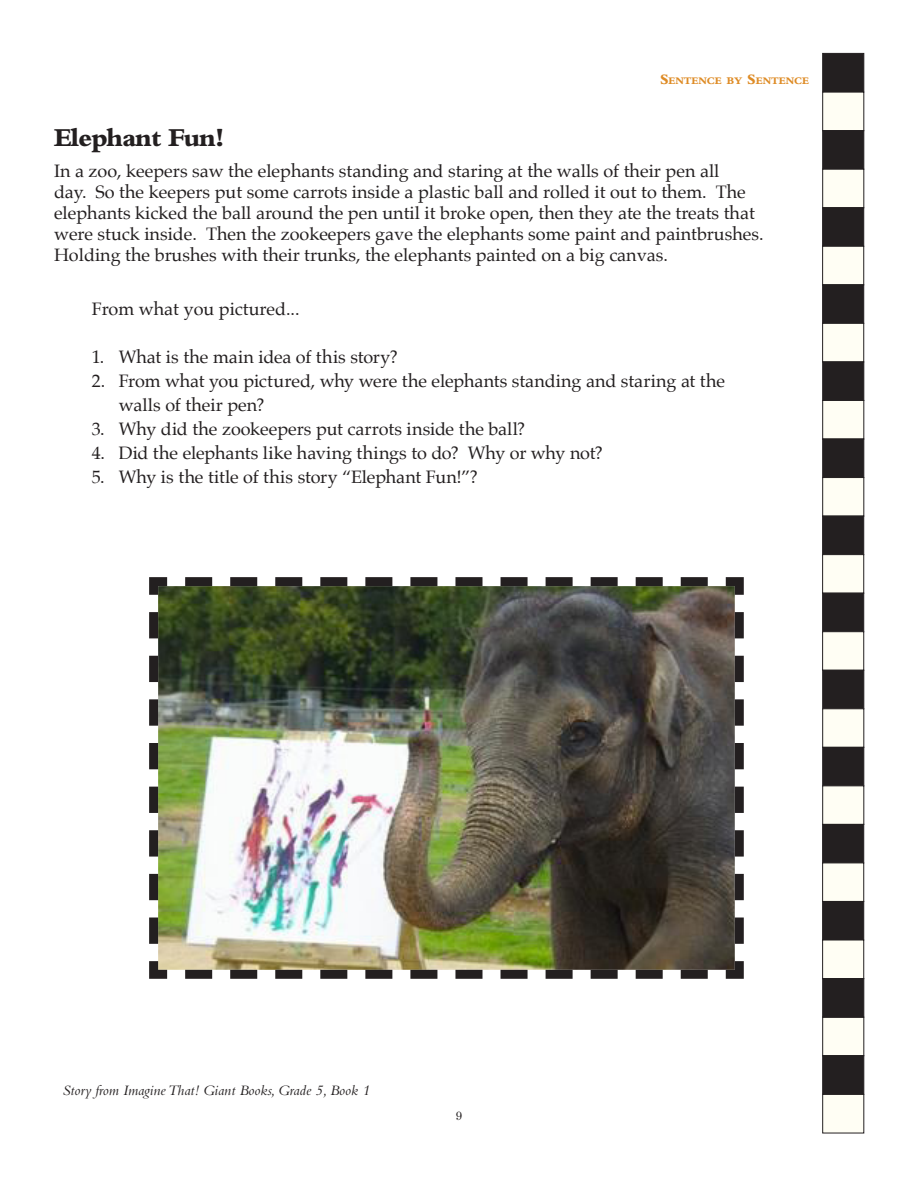
<style>
.page{position:relative;width:918px;height:1188px;background:#fff}
.page>*{position:absolute;margin:0;border:0;box-sizing:border-box;transform-origin:0 0}
.t1{font:800 27px "Bembo";letter-spacing:-.04em;color:#231f20}
.t2{font:18px/21px "Palatino";color:#231f20}
.t3{font:italic 15px "Bembo";color:#231f20}
.t4{font:12px "Century Std";color:#231f20}
.t5{font:800 10.5px "Bembo";color:#de8b25}
.s1{font-size:15px}
</style>
<div class="page">
<div style="left:823px;top:1017px;width:41px;height:39px;background:#fffef4;border:1px solid #231f20"></div>
<div style="left:823px;top:1055px;width:41px;height:39px;background:#231f20;border:1px solid #231f20"></div>
<div style="left:823px;top:1094px;width:41px;height:39px;background:#fffef4"></div>
<div style="left:823px;top:53px;width:41px;height:39px;background:#231f20;border:1px solid #231f20"></div>
<div style="left:823px;top:92px;width:41px;height:39px;background:#fffef4"></div>
<div style="left:823px;top:130px;width:41px;height:39px;background:#231f20;border:1px solid #231f20"></div>
<div style="left:823px;top:169px;width:41px;height:39px;background:#fffef4"></div>
<div style="left:822px;top:207px;width:42px;height:39px;background:#231f20;border:1px solid #231f20"></div>
<div style="left:822px;top:246px;width:42px;height:39px;background:#fffef4;border:1px solid #231f20"></div>
<div style="left:822px;top:285px;width:42px;height:39px;background:#231f20;border:1px solid #231f20"></div>
<div style="left:822px;top:323px;width:42px;height:39px;background:#fffef4;border:1px solid #231f20"></div>
<div style="left:823px;top:362px;width:41px;height:39px;background:#231f20;border:1px solid #231f20"></div>
<div style="left:823px;top:400px;width:41px;height:39px;background:#fffef4;border:1px solid #231f20"></div>
<div style="left:823px;top:439px;width:41px;height:39px;background:#231f20;border:1px solid #231f20"></div>
<div style="left:823px;top:477px;width:41px;height:39px;background:#fffef4"></div>
<div style="left:822px;top:516px;width:42px;height:39px;background:#231f20;border:1px solid #231f20"></div>
<div style="left:822px;top:554px;width:42px;height:39px;background:#fffef4;border:1px solid #231f20"></div>
<div style="left:822px;top:593px;width:42px;height:39px;background:#231f20;border:1px solid #231f20"></div>
<div style="left:822px;top:632px;width:42px;height:38px;background:#fffef4;border:1px solid #231f20"></div>
<div style="left:823px;top:670px;width:41px;height:39px;background:#231f20;border:1px solid #231f20"></div>
<div style="left:823px;top:709px;width:41px;height:39px;background:#fffef4"></div>
<div style="left:823px;top:747px;width:41px;height:39px;background:#231f20;border:1px solid #231f20"></div>
<div style="left:823px;top:786px;width:41px;height:39px;background:#fffef4"></div>
<div style="left:822px;top:824px;width:42px;height:39px;background:#231f20;border:1px solid #231f20"></div>
<div style="left:822px;top:863px;width:42px;height:39px;background:#fffef4;border:1px solid #231f20"></div>
<div style="left:822px;top:901px;width:42px;height:39px;background:#231f20;border:1px solid #231f20"></div>
<div style="left:822px;top:940px;width:42px;height:39px;background:#fffef4;border:1px solid #231f20"></div>
<div style="left:823px;top:978px;width:41px;height:39px;background:#231f20;border:1px solid #231f20"></div>
<img style="left:149px;top:577px;width:595px;height:402px">
<p class="t5" style="left:660px;top:75px;width:151px"><span class="s1">S</span>ENTENCE BY <span class="s1">S</span>ENTENCE</p>
<h1 class="t1" style="left:54px;top:122px;width:172px">Elephant Fun!</h1>
<p class="t2" style="left:54px;top:161px;width:711px">In a zoo, keepers saw the elephants standing and staring at the walls of their pen all<br>day. So the keepers put some carrots inside a plastic ball and rolled it out to them. The elephants kicked the ball around the pen until it broke open, then they ate the treats that were stuck inside. Then the zookeepers gave the elephants some paint and paintbrushes.<br>Holding the brushes with their trunks, the elephants painted on a big canvas.</p>
<p class="t2" style="left:92px;top:299px;width:209px">From what you pictured...</p>
<p class="t2" style="left:92px;top:347px;width:307px">1. What is the main idea of this story?</p>
<p class="t2" style="left:119px;top:369px;width:608px;line-height:24px;text-indent:-27px">2. From what you pictured, why were the elephants standing and staring at the walls of their pen?</p>
<p class="t2" style="left:92px;top:419px;width:435px">3. Why did the zookeepers put carrots inside the ball?</p>
<p class="t2" style="left:92px;top:443px;width:513px">4. Did the elephants like having things to do? Why or why not?</p>
<p class="t2" style="left:92px;top:467px;width:387px">5. Why is the title of this story “Elephant Fun!”?</p>
<p class="t3" style="left:63px;top:1081px;width:309px">Story from Imagine That! Giant Books, Grade 5, Book 1</p>
<p class="t4" style="left:456px;top:1109px;width:7px">9</p>
</div>
